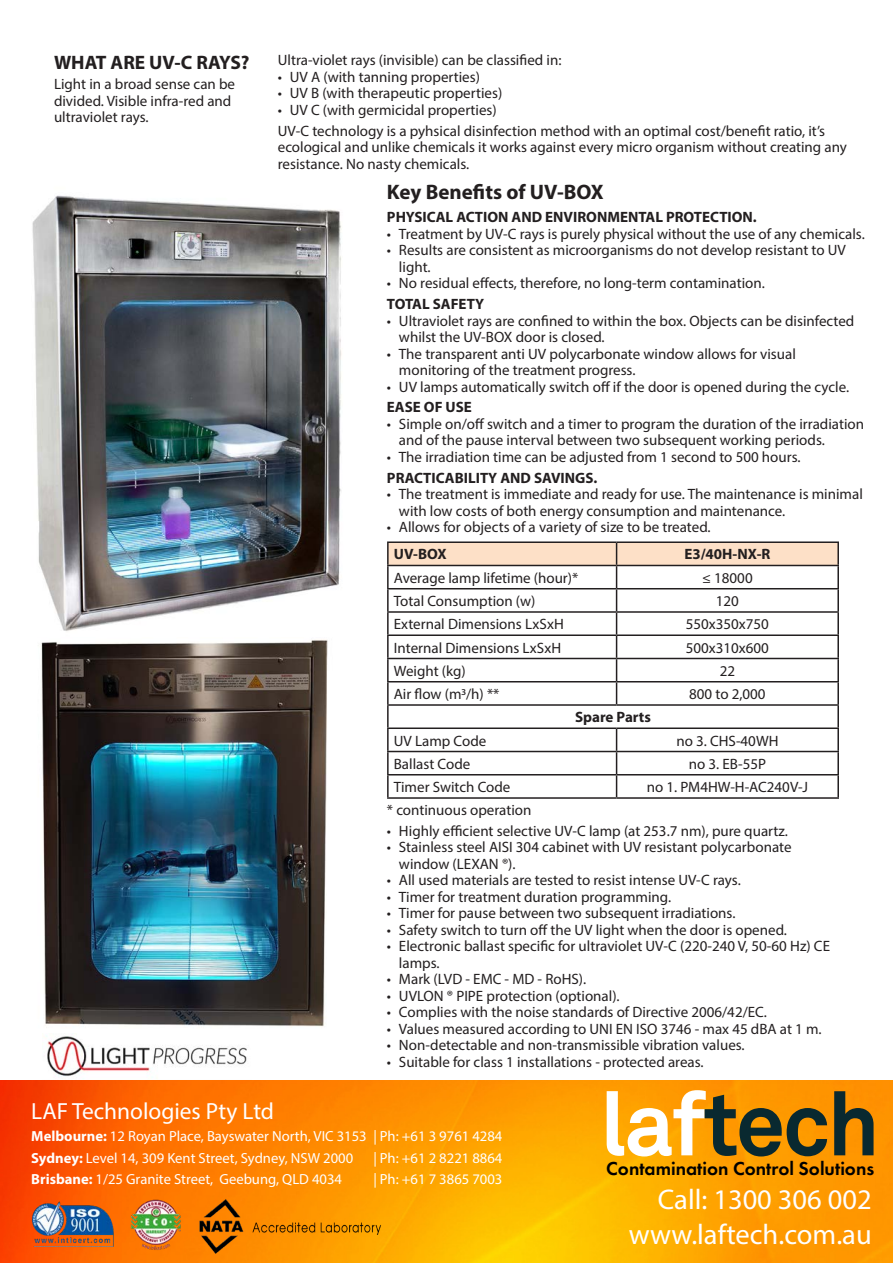
<style>
.page{position:relative;width:893px;height:1263px;background:#fff}
.page>*{position:absolute;margin:0;border:0;box-sizing:border-box;transform-origin:0 0}
.t1{font:28.5px "Myriad Pro";color:#fff}
.t2{font:23.4px "Myriad Pro";color:#fff}
.t3{font:700 21px "Myriad Pro";color:#231f20}
.t4{font:600 19.5px "Futura PT";color:#000}
.t5{font:700 19.5px "Myriad Pro";color:#231f20}
.t6{font:15px/16.5px "Myriad Pro";color:#231f20}
.t7{font:700 15px "Myriad Pro";color:#231f20}
.t8{font:14.7px "Myriad Pro";color:#fff}
.s1{font-weight:700}
</style>
<div class="page">
<img style="left:32px;top:195px;width:310px;height:436px">
<img style="left:41px;top:640px;width:287px;height:387px">
<img style="left:0;top:1080px;width:893px;height:183px">
<img style="left:27px;top:1197px;width:95px;height:59px">
<img style="left:129px;top:1196px;width:54px;height:56px">
<img style="left:198px;top:1195px;width:185px;height:61px">
<svg style="left:607px;top:1090px;width:220px;height:66px"></svg>
<svg style="left:834px;top:1091px;width:39px;height:64px;background:#79591a"></svg>
<img style="left:46px;top:1035px;width:201px;height:42px">
<hr style="left:387px;top:541px;width:230px;height:2px;background:#231f20">
<hr style="left:387px;top:543px;width:2px;height:22px;background:#231f20">
<hr style="left:617px;top:541px;width:222px;height:2px;background:#231f20">
<hr style="left:837px;top:543px;width:2px;height:22px;background:#231f20">
<hr style="left:387px;top:565px;width:230px;height:1px;background:#231f20">
<hr style="left:387px;top:566px;width:2px;height:22px;background:#231f20">
<hr style="left:617px;top:565px;width:222px;height:1px;background:#231f20">
<hr style="left:837px;top:566px;width:2px;height:22px;background:#231f20">
<hr style="left:387px;top:588px;width:230px;height:1px;background:#231f20">
<hr style="left:387px;top:589px;width:2px;height:22px;background:#231f20">
<hr style="left:617px;top:588px;width:222px;height:1px;background:#231f20">
<hr style="left:837px;top:589px;width:2px;height:22px;background:#231f20">
<hr style="left:387px;top:611px;width:230px;height:2px;background:#231f20">
<hr style="left:387px;top:613px;width:2px;height:21px;background:#231f20">
<hr style="left:617px;top:611px;width:222px;height:2px;background:#231f20">
<hr style="left:837px;top:613px;width:2px;height:21px;background:#231f20">
<hr style="left:387px;top:634px;width:230px;height:2px;background:#231f20">
<hr style="left:387px;top:636px;width:2px;height:22px;background:#231f20">
<hr style="left:617px;top:634px;width:222px;height:2px;background:#231f20">
<hr style="left:837px;top:636px;width:2px;height:22px;background:#231f20">
<hr style="left:387px;top:658px;width:230px;height:1px;background:#231f20">
<hr style="left:387px;top:659px;width:2px;height:22px;background:#231f20">
<hr style="left:617px;top:658px;width:222px;height:1px;background:#231f20">
<hr style="left:837px;top:659px;width:2px;height:22px;background:#231f20">
<hr style="left:387px;top:681px;width:230px;height:1px;background:#231f20">
<hr style="left:387px;top:682px;width:2px;height:22px;background:#231f20">
<hr style="left:617px;top:681px;width:222px;height:1px;background:#231f20">
<svg style="left:388px;top:542px;width:450px;height:162px"></svg>
<hr style="left:837px;top:682px;width:2px;height:22px;background:#231f20">
<hr style="left:387px;top:704px;width:230px;height:2px;background:#231f20">
<hr style="left:387px;top:706px;width:2px;height:21px;background:#231f20">
<hr style="left:617px;top:704px;width:222px;height:2px;background:#231f20">
<hr style="left:837px;top:706px;width:2px;height:21px;background:#231f20">
<hr style="left:387px;top:727px;width:230px;height:2px;background:#231f20">
<hr style="left:387px;top:729px;width:2px;height:22px;background:#231f20">
<hr style="left:617px;top:727px;width:222px;height:2px;background:#231f20">
<hr style="left:837px;top:729px;width:2px;height:22px;background:#231f20">
<hr style="left:387px;top:751px;width:230px;height:1px;background:#231f20">
<hr style="left:387px;top:752px;width:2px;height:22px;background:#231f20">
<hr style="left:617px;top:751px;width:222px;height:1px;background:#231f20">
<hr style="left:837px;top:752px;width:2px;height:22px;background:#231f20">
<hr style="left:387px;top:774px;width:230px;height:1px;background:#231f20">
<hr style="left:387px;top:775px;width:2px;height:22px;background:#231f20">
<hr style="left:617px;top:774px;width:222px;height:1px;background:#231f20">
<svg style="left:616px;top:729px;width:1px;height:68px"></svg>
<hr style="left:837px;top:775px;width:2px;height:22px;background:#231f20">
<hr style="left:387px;top:797px;width:230px;height:2px;background:#231f20">
<hr style="left:617px;top:797px;width:222px;height:2px;background:#231f20">
<p class="t5" style="left:54px;top:49px;width:197px">WHAT ARE UV-C RAYS?</p>
<p class="t6" style="left:54px;top:76px;width:183px">Light in a broad sense can be divided. Visible infra-red and ultraviolet rays.</p>
<p class="t6" style="left:278px;top:52px;width:285px">Ultra-violet rays (invisible) can be classified in:</p>
<p class="t6" style="left:278px;top:68px;width:204px">• UV A (with tanning properties)</p>
<p class="t6" style="left:278px;top:85px;width:226px">• UV B (with therapeutic properties)</p>
<p class="t6" style="left:278px;top:101px;width:220px">• UV C (with germicidal properties)</p>
<p class="t6" style="left:278px;top:122px;width:571px">UV-C technology is a pyhsical disinfection method with an optimal cost/benefit ratio, it’s ecological and unlike chemicals it works against every micro organism without creating any resistance. No nasty chemicals.</p>
<p class="t3" style="left:387px;top:178px;width:218px">Key Benefits of UV-BOX</p>
<p class="t7" style="left:387px;top:208px;width:371px">PHYSICAL ACTION AND ENVIRONMENTAL PROTECTION.</p>
<p class="t6" style="left:387px;top:225px;width:479px">• Treatment by UV-C rays is purely physical without the use of any chemicals.</p>
<p class="t6" style="left:399px;top:242px;width:448px;text-indent:-12px">• Results are consistent as microorganisms do not develop resistant to UV light.</p>
<p class="t6" style="left:387px;top:275px;width:379px">• No residual effects, therefore, no long-term contamination.</p>
<p class="t7" style="left:387px;top:294px;width:99px">TOTAL SAFETY</p>
<p class="t6" style="left:399px;top:312px;width:457px;text-indent:-12px">• Ultraviolet rays are confined to within the box. Objects can be disinfected whilst the UV-BOX door is closed.</p>
<p class="t6" style="left:399px;top:345px;width:398px;text-indent:-12px">• The transparent anti UV polycarbonate window allows for visual monitoring of the treatment progress.</p>
<p class="t6" style="left:387px;top:378px;width:464px">• UV lamps automatically switch off if the door is opened during the cycle.</p>
<p class="t7" style="left:387px;top:397px;width:87px">EASE OF USE</p>
<p class="t6" style="left:399px;top:415px;width:467px;text-indent:-12px">• Simple on/off switch and a timer to program the duration of the irradiation and of the pause interval between two subsequent working periods.</p>
<p class="t6" style="left:387px;top:448px;width:415px">• The irradiation time can be adjusted from 1 second to 500 hours.</p>
<p class="t7" style="left:387px;top:468px;width:212px">PRACTICABILITY AND SAVINGS.</p>
<p class="t6" style="left:399px;top:486px;width:465px;text-indent:-12px">• The treatment is immediate and ready for use. The maintenance is minimal with low costs of both energy consumption and maintenance.</p>
<p class="t6" style="left:387px;top:519px;width:325px">• Allows for objects of a variety of size to be treated.</p>
<p class="t7" style="left:394px;top:545px;width:54px">UV-BOX</p>
<p class="t7" style="left:684px;top:545px;width:88px">E3/40H-NX-R</p>
<p class="t6" style="left:394px;top:569px;width:186px">Average lamp lifetime (hour)*</p>
<p class="t6" style="left:702px;top:569px;width:52px">≤ 18000</p>
<p class="t6" style="left:394px;top:592px;width:143px">Total Consumption (w)</p>
<p class="t6" style="left:716px;top:592px;width:25px">120</p>
<p class="t6" style="left:394px;top:616px;width:172px">External Dimensions LxSxH</p>
<p class="t6" style="left:686px;top:616px;width:85px">550x350x750</p>
<p class="t6" style="left:394px;top:639px;width:169px">Internal Dimensions LxSxH</p>
<p class="t6" style="left:686px;top:639px;width:85px">500x310x600</p>
<p class="t6" style="left:394px;top:662px;width:73px">Weight (kg)</p>
<p class="t6" style="left:720px;top:662px;width:17px">22</p>
<p class="t6" style="left:394px;top:685px;width:107px">Air flow (m3/h) **</p>
<p class="t6" style="left:689px;top:685px;width:78px">800 to 2,000</p>
<p class="t7" style="left:575px;top:707px;width:77px">Spare Parts</p>
<p class="t6" style="left:394px;top:732px;width:94px">UV Lamp Code</p>
<p class="t6" style="left:676px;top:732px;width:104px">no 3. CHS-40WH</p>
<p class="t6" style="left:394px;top:755px;width:78px">Ballast Code</p>
<p class="t6" style="left:689px;top:755px;width:79px">no 3. EB-55P</p>
<p class="t6" style="left:394px;top:778px;width:118px">Timer Switch Code</p>
<p class="t6" style="left:647px;top:778px;width:163px">no 1. PM4HW-H-AC240V-J</p>
<p class="t6" style="left:387px;top:801px;width:146px">* continuous operation</p>
<p class="t6" style="left:387px;top:822px;width:403px">• Highly efficient selective UV-C lamp (at 253.7 nm), pure quartz.</p>
<p class="t6" style="left:399px;top:839px;width:394px;text-indent:-12px">• Stainless steel AISI 304 cabinet with UV resistant polycarbonate window (LEXAN ®).</p>
<p class="t6" style="left:387px;top:872px;width:355px">• All used materials are tested to resist intense UV-C rays.</p>
<p class="t6" style="left:387px;top:888px;width:286px">• Timer for treatment duration programming.</p>
<p class="t6" style="left:387px;top:905px;width:350px">• Timer for pause between two subsequent irradiations.</p>
<p class="t6" style="left:387px;top:921px;width:402px">• Safety switch to turn off the UV light when the door is opened.</p>
<p class="t6" style="left:399px;top:938px;width:433px;text-indent:-12px">• Electronic ballast specific for ultraviolet UV-C (220-240 V, 50-60 Hz) CE lamps.</p>
<p class="t6" style="left:387px;top:971px;width:201px">• Mark (LVD - EMC - MD - RoHS).</p>
<p class="t6" style="left:387px;top:987px;width:234px">• UVLON ® PIPE protection (optional).</p>
<p class="t6" style="left:387px;top:1004px;width:382px">• Complies with the noise standards of Directive 2006/42/EC.</p>
<p class="t6" style="left:387px;top:1020px;width:436px">• Values measured according to UNI EN ISO 3746 - max 45 dBA at 1 m.</p>
<p class="t6" style="left:387px;top:1037px;width:359px">• Non-detectable and non-transmissible vibration values.</p>
<p class="t6" style="left:387px;top:1053px;width:318px">• Suitable for class 1 installations - protected areas.</p>
<p class="t2" style="left:31px;top:1097px;width:244px">LAF Technologies Pty Ltd</p>
<p class="t8" style="left:31px;top:1127px;width:473px"><span class="s1">Melbourne:</span> 12 Royan Place, Bayswater North, VIC 3153 | Ph: +61 3 9761 4284</p>
<p class="t8" style="left:31px;top:1148px;width:323px"><span class="s1">Sydney:</span> Level 14, 309 Kent Street, Sydney, NSW 2000</p>
<p class="t8" style="left:373px;top:1148px;width:131px">| Ph: +61 2 8221 8864</p>
<p class="t8" style="left:31px;top:1170px;width:312px"><span class="s1">Brisbane:</span> 1/25 Granite Street, Geebung, QLD 4034</p>
<p class="t8" style="left:373px;top:1170px;width:131px">| Ph: +61 7 3865 7003</p>
<p class="t4" style="left:606px;top:1156px;width:270px">Contamination Control Solutions</p>
<p class="t1" style="left:658px;top:1181px;width:215px">Call: 1300 306 002</p>
<p class="t1" style="left:629px;top:1217px;width:244px">www.laftech.com.au</p>
</div>
